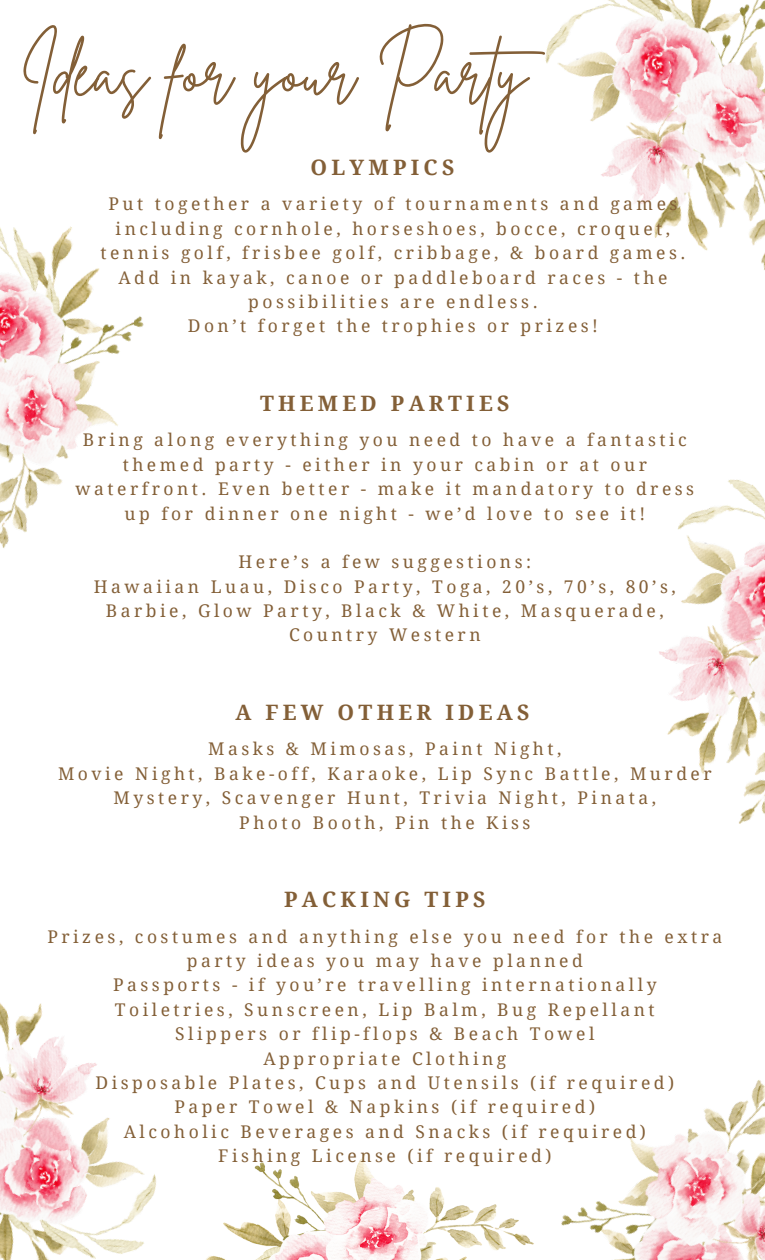
<style>
.page{position:relative;width:765px;height:1260px;background:#fff}
.page>*{position:absolute;margin:0;border:0;box-sizing:border-box;transform-origin:0 0}
.t1{font:67.5px "Brittany Signature";color:#835f37}
.t2{font:700 21.25px "Droid Serif";letter-spacing:.2em;color:#835f37}
.t3{font:17.5px/24.4px "Droid Serif";letter-spacing:.2em;color:#835f37;text-align:center}
</style>
<div class="page">
<img style="left:545px;top:0;width:220px;height:270px">
<img style="left:0;top:1003px;width:156px;height:257px">
<img style="left:561px;top:1080px;width:204px;height:180px">
<img style="left:206px;top:1154px;width:328px;height:106px">
<img style="left:0;top:226px;width:144px;height:322px">
<img style="left:659px;top:479px;width:106px;height:345px">
<h2 class="t1" style="left:20px;top:28px;width:545px">Ideas for your Party</h2>
<p class="t2" style="left:310px;top:156px;width:145px">OLYMPICS</p>
<p class="t3" style="left:100px;top:192px;width:587px">Put together a variety of tournaments and games including cornhole, horseshoes, bocce, croquet, tennis golf, frisbee golf, cribbage, &amp; board games.<br>Add in kayak, canoe or paddleboard races - the possibilities are endless.</p>
<p class="t3" style="left:188px;top:314px;width:412px">Don’t forget the trophies or prizes!</p>
<p class="t2" style="left:260px;top:391px;width:251px">THEMED PARTIES</p>
<h2 class="t3" style="left:76px;top:428px;width:620px">Bring along everything you need to have a fantastic themed party - either in your cabin or at our waterfront. Even better - make it mandatory to dress up for dinner one night - we’d love to see it!</h2>
<p class="t3" style="left:239px;top:550px;width:294px">Here’s a few suggestions:</p>
<p class="t3" style="left:94px;top:574px;width:584px">Hawaiian Luau, Disco Party, Toga, 20’s, 70’s, 80’s,<br>Barbie, Glow Party, Black &amp; White, Masquerade,<br>Country Western</p>
<p class="t2" style="left:235px;top:700px;width:296px">A FEW OTHER IDEAS</p>
<h2 class="t3" style="left:208px;top:737px;width:355px">Masks &amp; Mimosas, Paint Night,</h2>
<p class="t3" style="left:58px;top:762px;width:655px">Movie Night, Bake-off, Karaoke, Lip Sync Battle, Murder<br>Mystery, Scavenger Hunt, Trivia Night, Pinata,</p>
<p class="t3" style="left:239px;top:810px;width:293px">Photo Booth, Pin the Kiss</p>
<p class="t2" style="left:284px;top:887px;width:203px">PACKING TIPS</p>
<p class="t3" style="left:47px;top:924px;width:676px">Prizes, costumes and anything else you need for the extra party ideas you may have planned</p>
<p class="t3" style="left:113px;top:973px;width:545px">Passports - if you’re travelling internationally</p>
<p class="t3" style="left:115px;top:998px;width:541px">Toiletries, Sunscreen, Lip Balm, Bug Repellant</p>
<p class="t3" style="left:175px;top:1022px;width:421px">Slippers or flip-flops &amp; Beach Towel</p>
<p class="t3" style="left:263px;top:1046px;width:244px">Appropriate Clothing</p>
<p class="t3" style="left:96px;top:1071px;width:580px">Disposable Plates, Cups and Utensils (if required)</p>
<p class="t3" style="left:175px;top:1095px;width:422px">Paper Towel &amp; Napkins (if required)</p>
<p class="t3" style="left:124px;top:1119px;width:524px">Alcoholic Beverages and Snacks (if required)</p>
<p class="t3" style="left:218px;top:1144px;width:335px">Fishing License (if required)</p>
</div>
